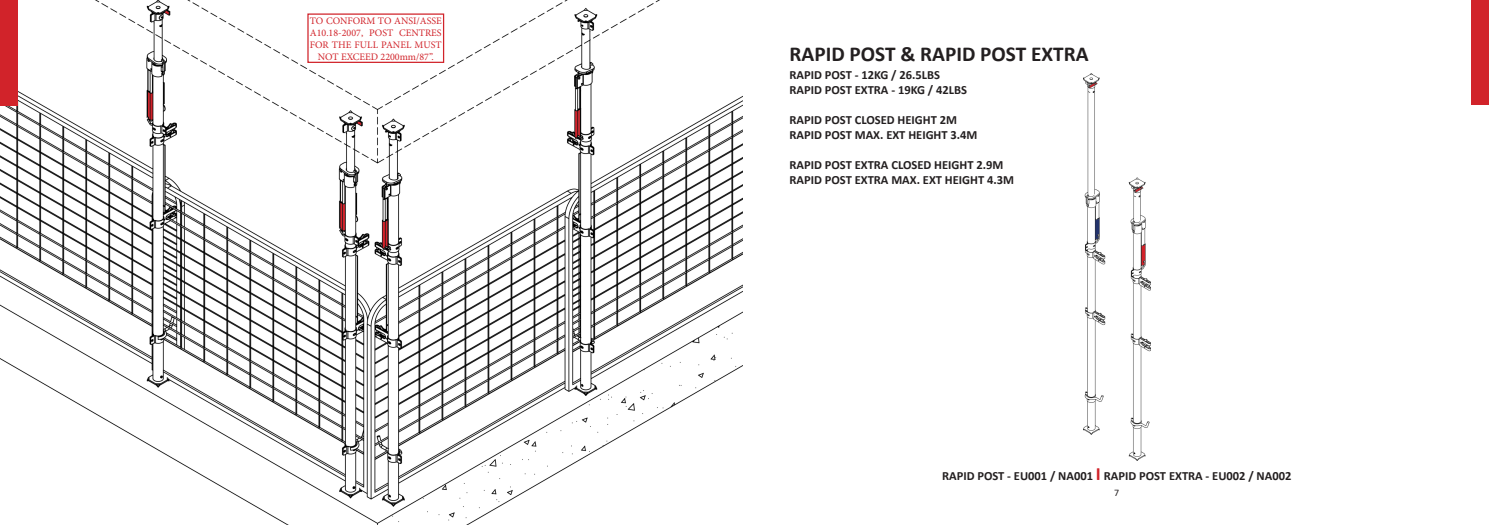
<style>
.page{position:relative;width:1489px;height:525px;background:#fff}
.page>*{position:absolute;margin:0;border:0;box-sizing:border-box;transform-origin:0 0}
.t1{font:700 21.25px "Calibri";color:#231f20}
.t2{font:700 12.5px "Calibri";color:#231f20}
.t3{font:10px/12px "Minion Pro";color:#d1232a;text-align:center}
.t4{font:10px "Calibri";color:#231f20}
.s1{font-size:18.75px;color:#d1232a}
</style>
<div class="page">
<img style="left:0;top:1px;width:742px;height:523px">
<div style="left:0;top:0;width:18px;height:105px;background:#d1232a"></div>
<div style="left:1470px;top:0;width:18px;height:105px;background:#d1232a"></div>
<img style="left:1083px;top:73px;width:67px;height:387px">
<div style="left:307px;top:13px;width:137px;height:50px;border:1px solid #d1232a"></div>
<p class="t3" style="left:310px;top:14px;width:133px">TO CONFORM TO ANSI/ASSE<br>A10.18-2007, POST CENTRES<br>FOR THE FULL PANEL MUST<br>NOT EXCEED 2200mm/87”.</p>
<p class="t1" style="left:789px;top:39px;width:300px">RAPID POST &amp; RAPID POST EXTRA</p>
<p class="t2" style="left:789px;top:65px;width:152px">RAPID POST - 12KG / 26.5LBS</p>
<p class="t2" style="left:789px;top:80px;width:179px">RAPID POST EXTRA - 19KG / 42LBS</p>
<p class="t2" style="left:789px;top:110px;width:169px">RAPID POST CLOSED HEIGHT 2M</p>
<p class="t2" style="left:789px;top:125px;width:189px">RAPID POST MAX. EXT HEIGHT 3.4M</p>
<p class="t2" style="left:789px;top:155px;width:215px">RAPID POST EXTRA CLOSED HEIGHT 2.9M</p>
<p class="t2" style="left:789px;top:170px;width:226px">RAPID POST EXTRA MAX. EXT HEIGHT 4.3M</p>
<p class="t2" style="left:942px;top:466px;width:351px">RAPID POST - EU001 / NA001 <span class="s1">I</span> RAPID POST EXTRA - EU002 / NA002</p>
<p class="t4" style="left:1114px;top:486px;width:7px">7</p>
</div>
